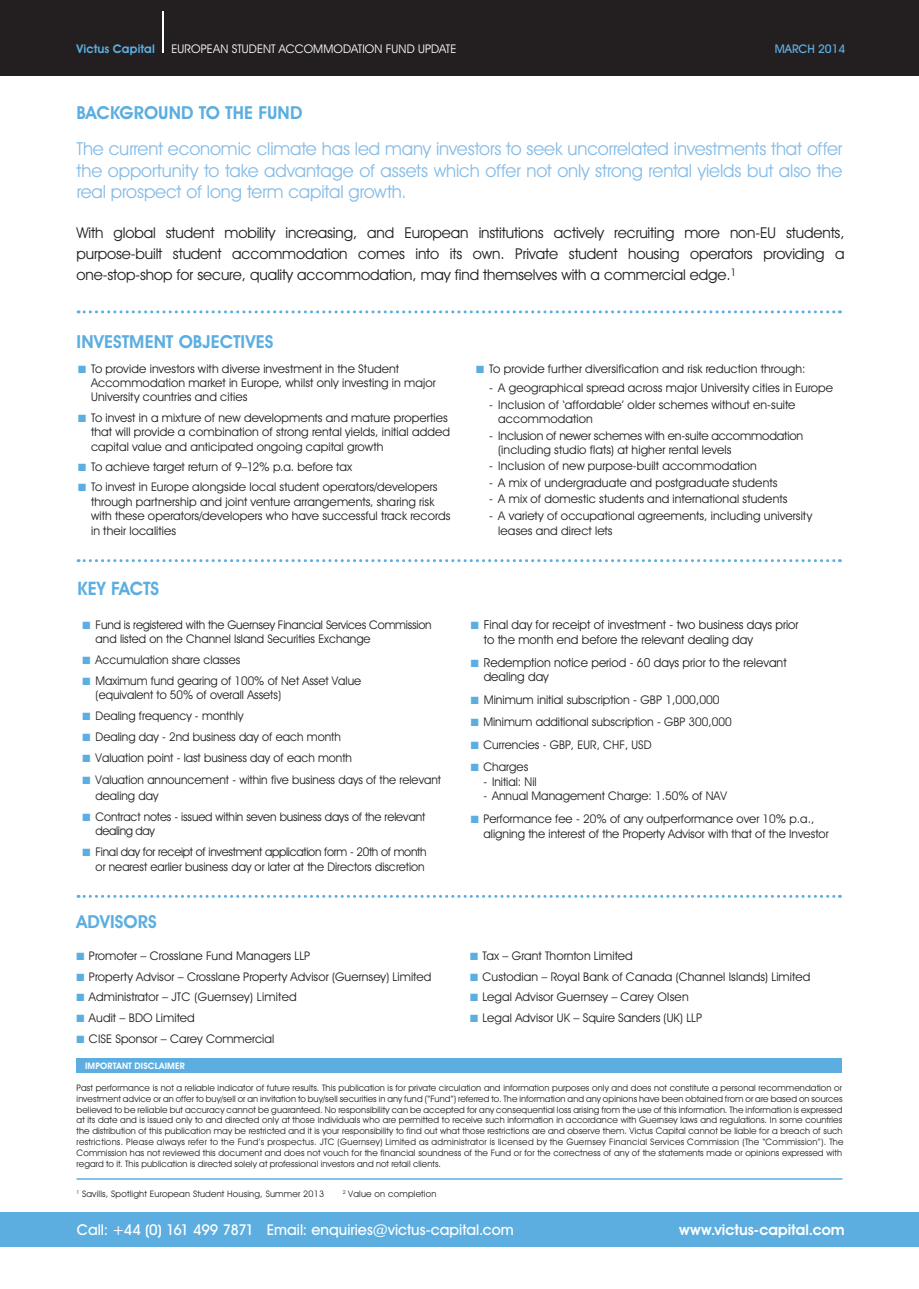
<style>
.page{position:relative;width:919px;height:1289px;background:#fff}
.page>*{position:absolute;margin:0;border:0;box-sizing:border-box;transform-origin:0 0}
.t1{font:600 18.6px "Avant Garde IT Cby BT";letter-spacing:-.005em;color:#5daee0}
.t2{font:18px/21.6px "Avant Garde IT Cby BT";letter-spacing:-.005em;color:#87bde7;text-align:justify}
.t3{font:600 18px "Avant Garde IT Cby BT";letter-spacing:.005em;color:#5daee0}
.t4{font:15px/21px "Avant Garde IT Cby BT";letter-spacing:-.01em;color:#231f20;text-align:justify}
.t5{font:500 15px "Avant Garde IT Cby BT";color:#fff}
.t6{font:600 15px "Avant Garde IT Cby BT";color:#fff}
.t7{font:12.45px/15px "Avant Garde IT Cby BT";color:#231f20}
.t8{font:12px/14.4px "Avant Garde IT Cby BT";color:#231f20}
.t9{font:12px "Avant Garde IT Cby BT";letter-spacing:.005em;color:#fff}
.t10{font:600 12px "Avant Garde IT Cby BT";letter-spacing:.005em;color:#5daee0}
.t11{font:500 12px "Avant Garde IT Cby BT";letter-spacing:-.01em;color:#5daee0}
.t12{font:9px/10.8px "Avant Garde IT Cby BT";letter-spacing:.01em;color:#231f20}
.t13{font:600 9px "Avant Garde IT Cby BT";letter-spacing:.02em;color:#fff}
.s1{color:#5daee0}
</style>
<div class="page">
<div style="left:0;top:0;width:918px;height:76px;background:#231f20"></div>
<hr style="left:163px;top:12px;width:1px;height:41px;background:#fff">
<div style="left:77px;top:1057px;width:765px;height:15px;background:#5daee0"></div>
<svg style="left:78px;top:559px;width:762px;height:3px"></svg>
<hr style="left:77px;top:1178px;width:765px;height:1px;background:#5daee0">
<div style="left:0;top:1212px;width:918px;height:34px;background:#5daee0"></div>
<svg style="left:78px;top:894px;width:762px;height:3px"></svg>
<svg style="left:78px;top:310px;width:762px;height:3px"></svg>
<p class="t10" style="left:77px;top:41px;width:80px">Victus Capital</p>
<p class="t9" style="left:171px;top:41px;width:286px">EUROPEAN STUDENT ACCOMMODATION FUND UPDATE</p>
<p class="t11" style="left:774px;top:41px;width:72px">MARCH 2014</p>
<h2 class="t3" style="left:77px;top:101px;width:227px">BACKGROUND TO THE FUND</h2>
<p class="t2" style="left:77px;top:138px;width:767px">The current economic climate has led many investors to seek uncorrelated investments that offer the opportunity to take advantage of assets which offer not only strong rental yields but also the real prospect of long term capital growth.</p>
<p class="t4" style="left:77px;top:222px;width:769px">With global student mobility increasing, and European institutions actively recruiting more non-EU students, purpose-built student accommodation comes into its own. Private student housing operators providing a one-stop-shop for secure, quality accommodation, may find themselves with a commercial edge.<sup>1</sup></p>
<h2 class="t3" style="left:77px;top:330px;width:198px">INVESTMENT OBJECTIVES</h2>
<p class="t8" style="left:91px;top:361px;width:346px;text-indent:-13px"><span class="s1">■</span> To provide investors with diverse investment in the Student<br>Accommodation market in Europe, whilst only investing in major<br>University countries and cities</p>
<p class="t8" style="left:91px;top:410px;width:360px;text-indent:-13px"><span class="s1">■</span> To invest in a mixture of new developments and mature properties that will provide a combination of strong rental yields, initial added capital value and anticipated ongoing capital growth</p>
<p class="t8" style="left:78px;top:459px;width:275px"><span class="s1">■</span> To achieve target return of 9–12% p.a. before tax</p>
<p class="t8" style="left:91px;top:480px;width:361px;text-indent:-13px"><span class="s1">■</span> To invest in Europe alongside local student operators/developers through partnership and joint venture arrangements, sharing risk with these operators/developers who have successful track records in their localities</p>
<h1 class="t1" style="left:78px;top:577px;width:83px">KEY FACTS</h1>
<p class="t8" style="left:96px;top:617px;width:337px;text-indent:-13px"><span class="s1">■</span> Fund is registered with the Guernsey Financial Services Commission and listed on the Channel Island Securities Exchange</p>
<p class="t8" style="left:83px;top:652px;width:159px"><span class="s1">■</span> Accumulation share classes</p>
<p class="t8" style="left:96px;top:673px;width:267px;text-indent:-13px"><span class="s1">■</span> Maximum fund gearing of 100% of Net Asset Value (equivalent to 50% of overall Assets)</p>
<p class="t8" style="left:83px;top:709px;width:162px"><span class="s1">■</span> Dealing frequency - monthly</p>
<p class="t8" style="left:83px;top:730px;width:260px"><span class="s1">■</span> Dealing day - 2nd business day of each month</p>
<p class="t8" style="left:83px;top:751px;width:271px"><span class="s1">■</span> Valuation point - last business day of each month</p>
<p class="t8" style="left:96px;top:770px;width:347px;line-height:16.5px;text-indent:-13px"><span class="s1">■</span> Valuation announcement - within five business days of the relevant dealing day</p>
<p class="t8" style="left:96px;top:809px;width:331px;text-indent:-13px"><span class="s1">■</span> Contract notes - issued within seven business days of the relevant dealing day</p>
<p class="t8" style="left:83px;top:844px;width:345px;text-align:right"><span class="s1">■</span> Final day for receipt of investment application form - 20th of month or nearest earlier business day or later at the Directors discretion</p>
<h2 class="t3" style="left:77px;top:910px;width:82px">ADVISORS</h2>
<p class="t8" style="left:77px;top:948px;width:235px"><span class="s1">■</span> Promoter – Crosslane Fund Managers LLP</p>
<p class="t8" style="left:77px;top:969px;width:356px"><span class="s1">■</span> Property Advisor – Crosslane Property Advisor (Guernsey) Limited</p>
<p class="t8" style="left:77px;top:989px;width:222px"><span class="s1">■</span> Administrator – JTC (Guernsey) Limited</p>
<p class="t8" style="left:77px;top:1030px;width:199px"><span class="s1">■</span> CISE Sponsor – Carey Commercial</p>
<p class="t8" style="left:77px;top:1010px;width:120px"><span class="s1">■</span> Audit – BDO Limited</p>
<p class="t13" style="left:85px;top:1060px;width:101px">IMPORTANT DISCLAIMER</p>
<p class="t8" style="left:476px;top:361px;width:331px"><span class="s1">■</span> To provide further diversification and risk reduction through:</p>
<p class="t8" style="left:489px;top:380px;width:345px">- A geographical spread across major University cities in Europe</p>
<p class="t8" style="left:498px;top:397px;width:299px;text-indent:-9px">- Inclusion of ‘affordable’ older schemes without en-suite accommodation</p>
<p class="t8" style="left:498px;top:428px;width:306px;text-indent:-9px">- Inclusion of newer schemes with en-suite accommodation (including studio flats) at higher rental levels</p>
<p class="t8" style="left:489px;top:459px;width:269px">- Inclusion of new purpose-built accommodation</p>
<p class="t8" style="left:489px;top:475px;width:289px">- A mix of undergraduate and postgraduate students</p>
<p class="t8" style="left:489px;top:492px;width:299px">- A mix of domestic students and international students</p>
<p class="t8" style="left:498px;top:508px;width:315px;line-height:15px;text-indent:-9px">- A variety of occupational agreements, including university leases and direct lets</p>
<p class="t7" style="left:483px;top:617px;width:316px;text-indent:-13px"><span class="s1">■</span> Final day for receipt of investment - two business days prior to the month end before the relevant dealing day</p>
<p class="t7" style="left:483px;top:655px;width:304px;line-height:14.4px;text-indent:-13px"><span class="s1">■</span> Redemption notice period - 60 days prior to the relevant dealing day</p>
<p class="t8" style="left:470px;top:692px;width:250px"><span class="s1">■</span> Minimum initial subscription - GBP 1,000,000</p>
<p class="t8" style="left:470px;top:714px;width:262px"><span class="s1">■</span> Minimum additional subscription - GBP 300,000</p>
<p class="t8" style="left:470px;top:737px;width:182px"><span class="s1">■</span> Currencies - GBP, EUR, CHF, USD</p>
<p class="t8" style="left:470px;top:759px;width:59px"><span class="s1">■</span> Charges</p>
<p class="t8" style="left:483px;top:774px;width:55px">- Initial: Nil</p>
<p class="t8" style="left:483px;top:788px;width:245px">- Annual Management Charge: 1.50% of NAV</p>
<p class="t8" style="left:483px;top:810px;width:346px;line-height:15px;text-indent:-13px"><span class="s1">■</span> Performance fee - 20% of any outperformance over 10% p.a., aligning the interest of the Property Advisor with that of the Investor</p>
<p class="t8" style="left:470px;top:948px;width:164px"><span class="s1">■</span> Tax – Grant Thornton Limited</p>
<p class="t8" style="left:470px;top:969px;width:341px"><span class="s1">■</span> Custodian – Royal Bank of Canada (Channel Islands) Limited</p>
<p class="t8" style="left:470px;top:989px;width:220px"><span class="s1">■</span> Legal Advisor Guernsey – Carey Olsen</p>
<p class="t8" style="left:470px;top:1010px;width:233px"><span class="s1">■</span> Legal Advisor UK – Squire Sanders (UK) LLP</p>
<p class="t12" style="left:77px;top:1082px;width:768px">Past performance is not a reliable indicator of future results. This publication is for private circulation and information purposes only and does not constitute a personal recommendation or investment advice or an offer to buy/sell or an invitation to buy/sell securities in any fund (“Fund”) referred to. The information and any opinions have been obtained from or are based on sources believed to be reliable but accuracy cannot be guaranteed. No responsibility can be accepted for any consequential loss arising from the use of this information. The information is expressed at its date and is issued only to and directed only at those individuals who are permitted to receive such information in accordance with Guernsey laws and regulations. In some countries the distribution of this publication may be restricted and it is your responsibility to find out what those restrictions are and observe them. Victus Capital cannot be liable for a breach of such restrictions. Please always refer to the Fund’s prospectus. JTC (Guernsey) Limited as administrator is licensed by the Guernsey Financial Services Commission (The “Commission”). The Commission has not reviewed this document and does not vouch for the financial soundness of the Fund or for the correctness of any of the statements made or opinions expressed with regard to it. This publication is directed solely at professional investors and not retail clients.</p>
<p class="t12" style="left:77px;top:1188px;width:249px"><sup>1</sup> Savills, Spotlight European Student Housing, Summer 2013</p>
<p class="t12" style="left:343px;top:1188px;width:95px"><sup>2</sup> Value on completion</p>
<p class="t5" style="left:77px;top:1220px;width:438px">Call: +44 (0) 161 499 7871 Email: enquiries@victus-capital.com</p>
<p class="t6" style="left:679px;top:1220px;width:167px">www.victus-capital.com</p>
</div>
